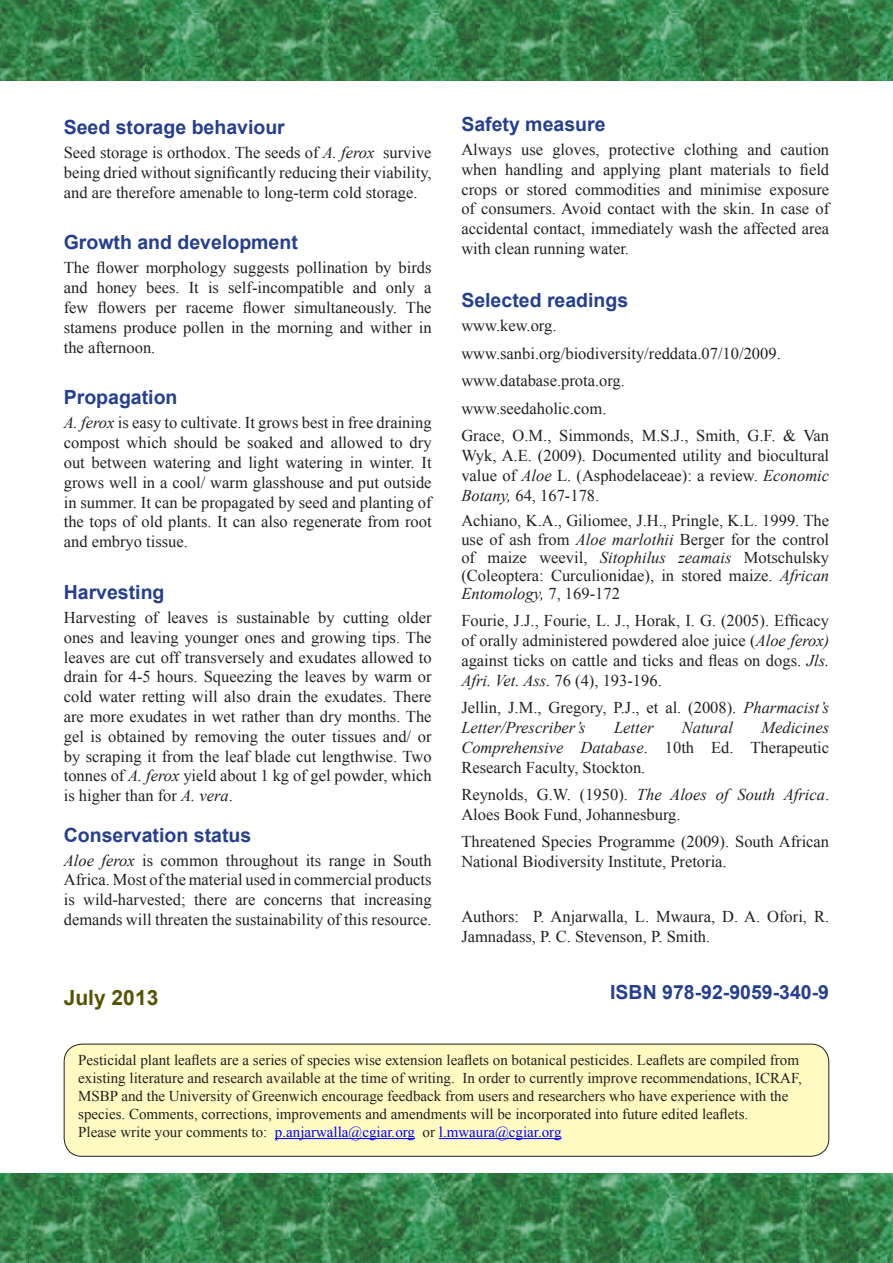
<style>
.page{position:relative;width:893px;height:1263px;background:#fff}
.page>*{position:absolute;margin:0;border:0;box-sizing:border-box;transform-origin:0 0}
.Headlin8{font:700 21px "Arial";color:#575200}
.Heading_2{font:700 19.5px "Arial";color:#253f8e}
.Normal__Web{font:16.5px/19.8px "Times New Roman";color:#231f20;text-align:justify}
.Normal__Web-2{font:italic 16.5px "Times New Roman";color:#231f20}
.t1{font:15px/18px "Times New Roman";color:#231f20}
.t2{font:15px "Times New Roman";color:#00f}
.s1{font-style:italic}
.s2{color:#231f20}
</style>
<div class="page">
<img style="left:1px;top:0;width:892px;height:81px">
<img style="left:1px;top:1174px;width:892px;height:89px">
<div style="left:64px;top:1044px;width:765px;height:112px;background:#fffac1;border-radius:18px"></div>
<div style="left:64px;top:1044px;width:765px;height:113px;border:1px solid #231f20;border-radius:18px"></div>
<hr style="left:275px;top:1138px;width:140px;height:1px;background:#00f">
<hr style="left:439px;top:1138px;width:122px;height:1px;background:#00f">
<p class="Heading_2" style="left:64px;top:114px;width:223px">Seed storage behaviour</p>
<p class="Normal__Web" style="left:64px;top:142px;width:369px">Seed storage is orthodox. The seeds of <span class="s1">A. ferox</span> survive being dried without significantly reducing their viability, and are therefore amenable to long-term cold storage.</p>
<p class="Heading_2" style="left:64px;top:230px;width:236px">Growth and development</p>
<p class="Normal__Web" style="left:64px;top:258px;width:369px">The flower morphology suggests pollination by birds and honey bees. It is self-incompatible and only a few flowers per raceme flower simultaneously. The stamens produce pollen in the morning and wither in the afternoon.</p>
<p class="Heading_2" style="left:64px;top:384px;width:115px">Propagation</p>
<p class="Normal__Web" style="left:64px;top:413px;width:369px"><span class="s1">A. ferox</span> is easy to cultivate. It grows best in free draining compost which should be soaked and allowed to dry out between watering and light watering in winter. It grows well in a cool/ warm glasshouse and put outside in summer. It can be propagated by seed and planting of the tops of old plants. It can also regenerate from root and embryo tissue.</p>
<p class="Heading_2" style="left:64px;top:579px;width:102px">Harvesting</p>
<p class="Normal__Web" style="left:64px;top:607px;width:369px">Harvesting of leaves is sustainable by cutting older ones and leaving younger ones and growing tips. The leaves are cut off transversely and exudates allowed to drain for 4-5 hours. Squeezing the leaves by warm or cold water retting will also drain the exudates. There are more exudates in wet rather than dry months. The gel is obtained by removing the outer tissues and/ or by scraping it from the leaf blade cut lengthwise. Two tonnes of <span class="s1">A. ferox</span> yield about 1 kg of gel powder, which is higher than for <span class="s1">A. vera</span>.</p>
<p class="Heading_2" style="left:64px;top:822px;width:189px">Conservation status</p>
<p class="Normal__Web" style="left:64px;top:850px;width:369px"><span class="s1">Aloe ferox</span> is common throughout its range in South Africa. Most of the material used in commercial products is wild-harvested; there are concerns that increasing demands will threaten the sustainability of this resource.</p>
<p class="Headlin8" style="left:64px;top:983px;width:96px">July 2013</p>
<p class="Heading_2" style="left:461px;top:111px;width:146px">Safety measure</p>
<p class="Normal__Web" style="left:461px;top:139px;width:369px">Always use gloves, protective clothing and caution when handling and applying plant materials to field crops or stored commodities and minimise exposure of consumers. Avoid contact with the skin. In case of accidental contact, immediately wash the affected area with clean running water.</p>
<p class="Heading_2" style="left:461px;top:287px;width:168px">Selected readings</p>
<p class="Normal__Web" style="left:461px;top:316px;width:97px">www.kew.org.</p>
<p class="Normal__Web" style="left:461px;top:343px;width:321px">www.sanbi.org/biodiversity/reddata.07/10/2009.</p>
<p class="Normal__Web" style="left:461px;top:370px;width:165px">www.database.prota.org.</p>
<p class="Normal__Web" style="left:461px;top:398px;width:147px">www.seedaholic.com.</p>
<p class="Normal__Web" style="left:461px;top:425px;width:369px">Grace, O.M., Simmonds, M.S.J., Smith, G.F. &amp; Van Wyk, A.E. (2009). Documented utility and biocultural value of <span class="s1">Aloe</span> L. (Asphodelaceae): a review. <span class="s1">Economic Botany,</span> 64, 167-178.</p>
<p class="Normal__Web" style="left:461px;top:511px;width:369px;line-height:18.1px">Achiano, K.A., Giliomee, J.H., Pringle, K.L. 1999. The use of ash from <span class="s1">Aloe marlothii</span> Berger for the control of maize weevil, <span class="s1">Sitophilus zeamais</span> Motschulsky (Coleoptera: Curculionidae), in stored maize. <span class="s1">African Entomology,</span> 7, 169-172</p>
<p class="Normal__Web" style="left:461px;top:611px;width:369px">Fourie, J.J., Fourie, L. J., Horak, I. G. (2005). Efficacy of orally administered powdered aloe juice (<span class="s1">Aloe ferox) </span>against ticks on cattle and ticks and fleas on dogs. <span class="s1">Jls.<br>Afri. Vet. Ass.</span> 76 (4), 193-196.</p>
<p class="Normal__Web" style="left:461px;top:698px;width:369px">Jellin, J.M., Gregory, P.J., et al. (2008). <span class="s1">Pharmacist’s<br>Letter/Prescriber’s</span></p>
<p class="Normal__Web" style="left:461px;top:717px;width:369px;text-indent:300px"><span class="s1">Medicines Comprehensive Database</span>. 10th Ed. Therapeutic Research Faculty, Stockton.</p>
<p class="Normal__Web" style="left:461px;top:784px;width:369px">Reynolds, G.W. (1950). <span class="s1">The Aloes of South Africa</span>.<br>Aloes Book Fund, Johannesburg.</p>
<p class="Normal__Web" style="left:461px;top:832px;width:369px">Threatened Species Programme (2009). South African<br>National Biodiversity Institute, Pretoria.</p>
<p class="Normal__Web" style="left:461px;top:906px;width:369px">Authors: P. Anjarwalla, L. Mwaura, D. A. Ofori, R.<br>Jamnadass, P. C. Stevenson, P. Smith.</p>
<p class="Normal__Web-2" style="left:614px;top:716px;width:41px">Letter</p>
<p class="Normal__Web-2" style="left:682px;top:716px;width:53px">Natural</p>
<p class="Heading_2" style="left:610px;top:979px;width:220px">ISBN 978-92-9059-340-9</p>
<p class="t1" style="left:78px;top:1051px;width:725px">Pesticidal plant leaflets are a series of species wise extension leaflets on botanical pesticides. Leaflets are compiled from existing literature and research available at the time of writing. In order to currently improve recommendations, ICRAF, MSBP and the University of Greenwich encourage feedback from users and researchers who have experience with the species. Comments, corrections, improvements and amendments will be incorporated into future edited leaflets.</p>
<p class="t2" style="left:78px;top:1122px;width:485px"><span class="s2">Please write your comments to:</span> p.anjarwalla@cgiar.org <span class="s2">or</span> l.mwaura@cgiar.org</p>
</div>
